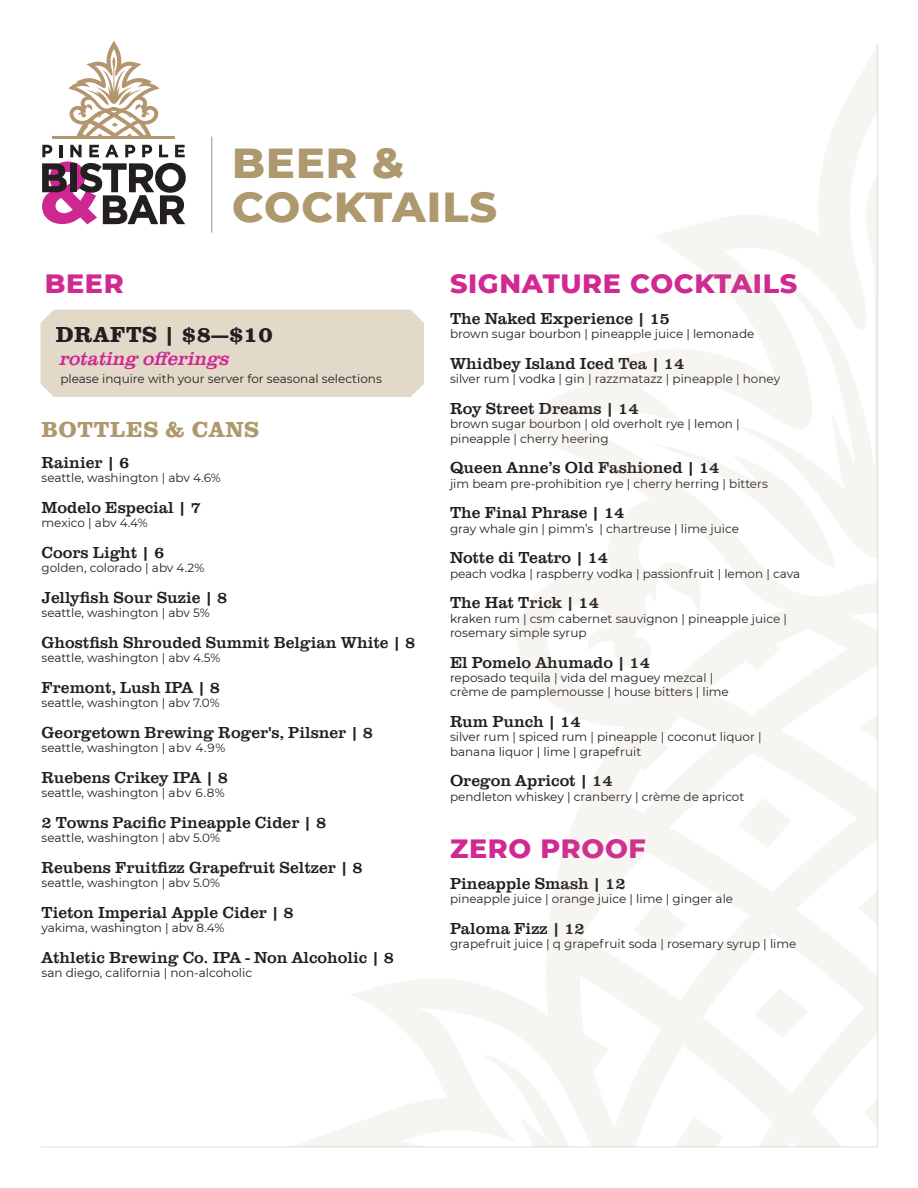
<style>
.page{position:relative;width:918px;height:1188px;background:#fff}
.page>*{position:absolute;margin:0;border:0;box-sizing:border-box;transform-origin:0 0}
.t1{font:800 42.75px/44.2px "Montserrat";letter-spacing:.025em;color:#ae986e}
.t2{font:800 27px "Montserrat";letter-spacing:.025em;color:#d12891}
.t3{font:700 22.5px "Clarendon URW";letter-spacing:.025em;color:#231f20}
.t4{font:700 22.5px "Clarendon URW";letter-spacing:.025em;color:#ae986e}
.t5{font:italic 19.5px "Clarendon URW";letter-spacing:-.005em;color:#cf2691}
.t6{font:16.5px "Clarendon URW";color:#231f20}
.t7{font:12px/14.4px "Montserrat";color:#231f20}
</style>
<div class="page">
<svg style="left:68px;top:40px;width:92px;height:97px"></svg>
<hr style="left:53px;top:137px;width:122px;height:2px;background:#b3966e">
<svg style="left:42px;top:145px;width:144px;height:79px"></svg>
<hr style="left:211px;top:137px;width:1px;height:96px;background:#b2b4b3">
<div style="left:41px;top:310px;width:247px;height:87px;background:#e3d9c9"></div>
<hr style="left:877px;top:44px;width:1px;height:1103px;background:#b2b4b3">
<hr style="left:40px;top:1146px;width:838px;height:2px;background:#b2b4b3">
<p class="t1" style="left:232px;top:138px;width:266px">BEER &amp;<br>COCKTAILS</p>
<p class="t2" style="left:45px;top:264px;width:81px">BEER</p>
<p class="t3" style="left:56px;top:318px;width:219px">DRAFTS | $8—$10</p>
<p class="t5" style="left:60px;top:344px;width:171px">rotating offerings</p>
<p class="t7" style="left:60px;top:371px;width:323px">please inquire with your server for seasonal selections</p>
<p class="t4" style="left:42px;top:413px;width:219px">BOTTLES &amp; CANS</p>
<p class="t6" style="left:42px;top:450px;width:89px">Rainier | 6</p>
<p class="t7" style="left:42px;top:470px;width:181px">seattle, washington | abv 4.6%</p>
<p class="t6" style="left:42px;top:495px;width:161px">Modelo Especial | 7</p>
<p class="t7" style="left:42px;top:515px;width:108px">mexico | abv 4.4%</p>
<p class="t6" style="left:42px;top:540px;width:124px">Coors Light | 6</p>
<p class="t7" style="left:42px;top:560px;width:164px">golden, colorado | abv 4.2%</p>
<p class="t6" style="left:42px;top:585px;width:187px">Jellyfish Sour Suzie | 8</p>
<p class="t7" style="left:42px;top:605px;width:170px">seattle, washington | abv 5%</p>
<p class="t6" style="left:42px;top:630px;width:375px">Ghostfish Shrouded Summit Belgian White | 8</p>
<p class="t7" style="left:42px;top:650px;width:180px">seattle, washington | abv 4.5%</p>
<p class="t6" style="left:42px;top:675px;width:180px">Fremont, Lush IPA | 8</p>
<p class="t7" style="left:42px;top:695px;width:180px">seattle, washington | abv 7.0%</p>
<p class="t6" style="left:42px;top:720px;width:333px">Georgetown Brewing Roger's, Pilsner | 8</p>
<p class="t7" style="left:42px;top:740px;width:185px">seattle, washington | abv 4.9%</p>
<p class="t6" style="left:42px;top:765px;width:188px">Ruebens Crikey IPA | 8</p>
<p class="t7" style="left:42px;top:785px;width:185px">seattle, washington | abv 6.8%</p>
<p class="t6" style="left:42px;top:810px;width:286px">2 Towns Pacific Pineapple Cider | 8</p>
<p class="t7" style="left:42px;top:830px;width:180px">seattle, washington | abv 5.0%</p>
<p class="t6" style="left:42px;top:855px;width:323px">Reubens Fruitfizz Grapefruit Seltzer | 8</p>
<p class="t7" style="left:42px;top:875px;width:180px">seattle, washington | abv 5.0%</p>
<p class="t6" style="left:42px;top:900px;width:254px">Tieton Imperial Apple Cider | 8</p>
<p class="t7" style="left:42px;top:920px;width:184px">yakima, washington | abv 8.4%</p>
<p class="t6" style="left:42px;top:945px;width:354px">Athletic Brewing Co. IPA - Non Alcoholic | 8</p>
<p class="t7" style="left:42px;top:965px;width:212px">san diego, california | non-alcoholic</p>
<p class="t2" style="left:450px;top:264px;width:349px">SIGNATURE COCKTAILS</p>
<p class="t6" style="left:450px;top:306px;width:222px">The Naked Experience | 15</p>
<p class="t7" style="left:450px;top:326px;width:306px">brown sugar bourbon | pineapple juice | lemonade</p>
<p class="t6" style="left:450px;top:351px;width:236px">Whidbey Island Iced Tea | 14</p>
<p class="t7" style="left:450px;top:371px;width:332px">silver rum | vodka | gin | razzmatazz | pineapple | honey</p>
<p class="t6" style="left:450px;top:396px;width:190px">Roy Street Dreams | 14</p>
<p class="t7" style="left:450px;top:416px;width:291px">brown sugar bourbon | old overholt rye | lemon | pineapple | cherry heering</p>
<p class="t6" style="left:450px;top:455px;width:271px">Queen Anne’s Old Fashioned | 14</p>
<p class="t7" style="left:450px;top:476px;width:319px">jim beam pre-prohibition rye | cherry herring | bitters</p>
<p class="t6" style="left:450px;top:500px;width:176px">The Final Phrase | 14</p>
<p class="t7" style="left:450px;top:521px;width:290px">gray whale gin | pimm’s | chartreuse | lime juice</p>
<p class="t6" style="left:450px;top:545px;width:160px">Notte di Teatro | 14</p>
<p class="t7" style="left:450px;top:566px;width:352px">peach vodka | raspberry vodka | passionfruit | lemon | cava</p>
<p class="t6" style="left:450px;top:590px;width:151px">The Hat Trick | 14</p>
<p class="t7" style="left:450px;top:611px;width:339px">kraken rum | csm cabernet sauvignon | pineapple juice | rosemary simple syrup</p>
<p class="t6" style="left:450px;top:650px;width:201px">El Pomelo Ahumado | 14</p>
<p class="t7" style="left:450px;top:670px;width:280px">reposado tequila | vida del maguey mezcal | crème de pamplemousse | house bitters | lime</p>
<p class="t6" style="left:450px;top:709px;width:132px">Rum Punch | 14</p>
<p class="t7" style="left:450px;top:730px;width:313px">silver rum | spiced rum | pineapple | coconut liquor | banana liquor | lime | grapefruit</p>
<p class="t6" style="left:450px;top:769px;width:164px">Oregon Apricot | 14</p>
<p class="t7" style="left:450px;top:789px;width:296px">pendleton whiskey | cranberry | crème de apricot</p>
<p class="t2" style="left:450px;top:829px;width:197px">ZERO PROOF</p>
<p class="t6" style="left:450px;top:871px;width:177px">Pineapple Smash | 12</p>
<p class="t7" style="left:450px;top:892px;width:285px">pineapple juice | orange juice | lime | ginger ale</p>
<p class="t6" style="left:450px;top:916px;width:136px">Paloma Fizz | 12</p>
<p class="t7" style="left:450px;top:937px;width:348px">grapefruit juice | q grapefruit soda | rosemary syrup | lime</p>
</div>
